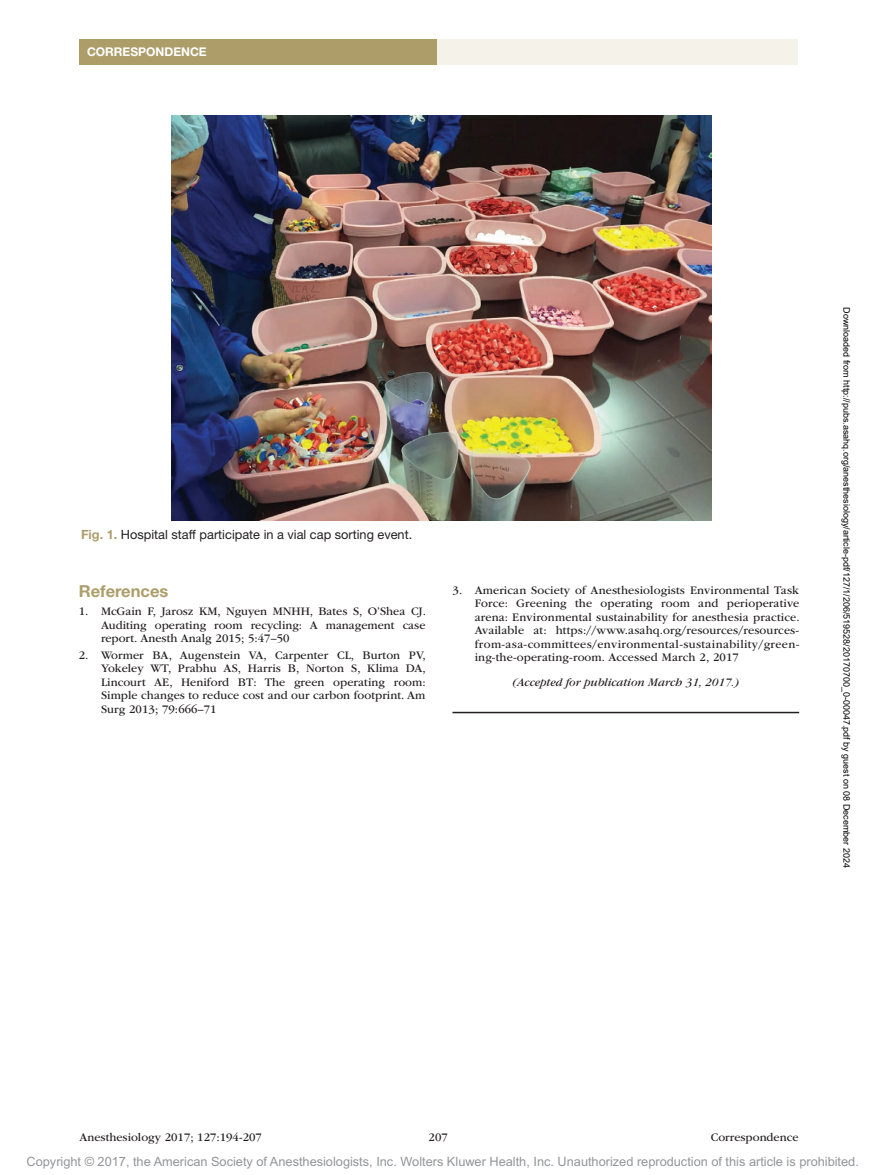
<style>
.page{position:relative;width:878px;height:1175px;background:#fff}
.page>*{position:absolute;margin:0;border:0;box-sizing:border-box;transform-origin:0 0}
.t1{font:700 16.5px "Helvetica Neue LT Std";color:#ac9d69}
.t2{font:12.75px "Arial MT Std";color:#939598}
.t3{font:12.75px "Helvetica Neue LT Std";color:#231f20}
.t4{font:12px/13.5px "ITC Garamond Std";letter-spacing:.005em;color:#231f20;text-align:justify}
.t5{font:italic 12px "Garamond";color:#231f20}
.t6{font:700 12px "Helvetica Neue";color:#fff}
.t7{font:9px "Arial";color:#000}
.s1{font-weight:700;color:#ac9d69}
</style>
<div class="page">
<div style="left:432px;top:39px;width:365px;height:26px;background:#f5f2ea"></div>
<div style="left:79px;top:39px;width:357px;height:25px;background:#ac9d69"></div>
<hr style="left:452px;top:711px;width:347px;height:2px;background:#231f20">
<img style="left:171px;top:116px;width:540px;height:404px">
<p class="t6" style="left:87px;top:45px;width:121px">CORRESPONDENCE</p>
<p class="t3" style="left:81px;top:526px;width:333px"><span class="s1">Fig. 1.</span> Hospital staff participate in a vial cap sorting event.</p>
<h1 class="t1" style="left:79px;top:581px;width:91px">References</h1>
<p class="t4" style="left:101px;top:604px;width:326px;text-indent:-22px">1. McGain F, Jarosz KM, Nguyen MNHH, Bates S, O’Shea CJ.<br>Auditing operating room recycling: A management case report. Anesth Analg 2015; 5:47–50</p>
<p class="t4" style="left:101px;top:648px;width:326px;text-indent:-22px">2. Wormer BA, Augenstein VA, Carpenter CL, Burton PV, Yokeley WT, Prabhu AS, Harris B, Norton S, Klima DA, Lincourt AE, Heniford BT: The green operating room:<br>Simple changes to reduce cost and our carbon footprint. Am Surg 2013; 79:666–71</p>
<p class="t4" style="left:474px;top:583px;width:326px;text-indent:-22px">3. American Society of Anesthesiologists Environmental Task Force: Greening the operating room and perioperative arena: Environmental sustainability for anesthesia practice.<br>Available at: https://www.asahq.org/resources/resources&shy;from-asa-committees/environmental-sustainability/green&shy;ing-the-operating-room. Accessed March 2, 2017</p>
<p class="t5" style="left:512px;top:676px;width:229px">(Accepted for publication March 31, 2017.)</p>
<p class="t7" style="left:850px;top:307px;width:562px;rotate:90deg">Downloaded from http://pubs.asahq.org/anesthesiology/article-pdf/127/1/206/519528/20170700_0-00047.pdf by guest on 08 December 2024</p>
<p class="t4" style="left:80px;top:1130px;width:184px">Anesthesiology 2017; 127:194-207</p>
<p class="t4" style="left:428px;top:1130px;width:21px">207</p>
<p class="t4" style="left:710px;top:1130px;width:89px">Correspondence</p>
<p class="t2" style="left:27px;top:1154px;width:833px">Copyright © 2017, the American Society of Anesthesiologists, Inc. Wolters Kluwer Health, Inc. Unauthorized reproduction of this article is prohibited.</p>
</div>
